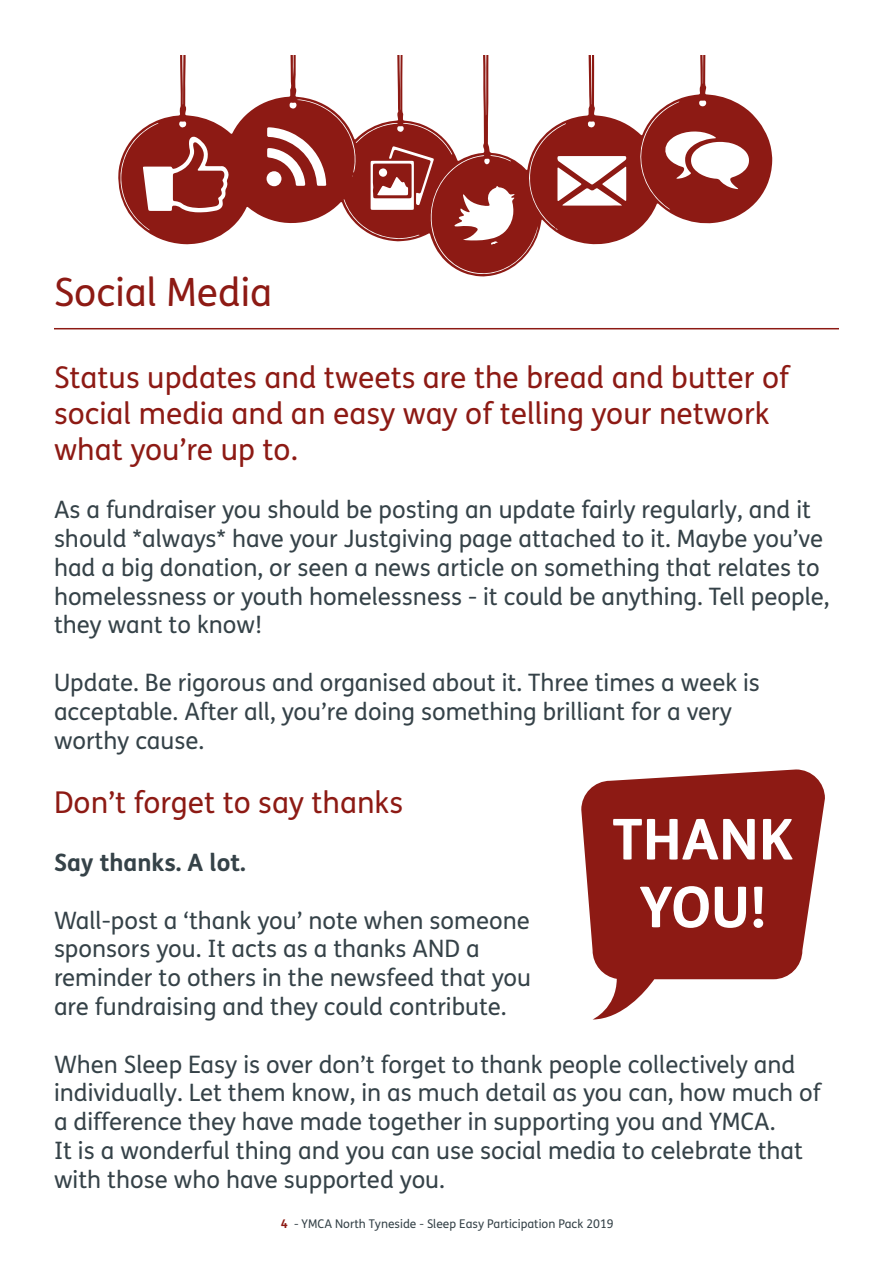
<style>
.page{position:relative;width:893px;height:1263px;background:#fff}
.page>*{position:absolute;margin:0;border:0;box-sizing:border-box;transform-origin:0 0}
.t1{font:700 56.4px/67.8px "FS Me";color:#fff;text-align:center}
.t2{font:39px "FS Me";color:#8d1a14}
.t3{font:30px/36px "FS Me";color:#8d1a14}
.t4{font:24px/28.8px "FS Me";color:#354248}
.t5{font:700 24px "FS Me";color:#354248}
.t6{font:12px "FS Me Pro";color:#354248}
.s1{font-weight:700;color:#8d1a14}
</style>
<div class="page">
<hr style="left:54px;top:328px;width:785px;height:1px;background:#8d1a14">
<svg style="left:581px;top:769px;width:244px;height:250px;fill:#8d1a14"></svg>
<svg style="left:118px;top:55px;width:654px;height:222px"></svg>
<svg style="left:173px;top:142px;width:51px;height:66px;background:#9f3f3a"></svg>
<svg style="left:373px;top:164px;width:39px;height:34px"></svg>
<h2 class="t2" style="left:54px;top:265px;width:220px">Social Media</h2>
<p class="t3" style="left:54px;top:359px;width:737px">Status updates and tweets are the bread and butter of social media and an easy way of telling your network what you’re up to.</p>
<p class="t4" style="left:54px;top:495px;width:777px">As a fundraiser you should be posting an update fairly regularly, and it should *always* have your Justgiving page attached to it. Maybe you’ve had a big donation, or seen a news article on something that relates to homelessness or youth homelessness - it could be anything. Tell people, they want to know!</p>
<p class="t4" style="left:54px;top:668px;width:707px">Update. Be rigorous and organised about it. Three times a week is acceptable. After all, you’re doing something brilliant for a very worthy cause.</p>
<p class="t3" style="left:54px;top:784px;width:351px">Don’t forget to say thanks</p>
<p class="t5" style="left:54px;top:844px;width:193px">Say thanks. A lot.</p>
<p class="t4" style="left:54px;top:905px;width:479px">Wall-post a ‘thank you’ note when someone sponsors you. It acts as a thanks AND a reminder to others in the newsfeed that you are fundraising and they could contribute.</p>
<p class="t4" style="left:54px;top:1049px;width:768px">When Sleep Easy is over don’t forget to thank people collectively and individually. Let them know, in as much detail as you can, how much of a difference they have made together in supporting you and YMCA.<br>It is a wonderful thing and you can use social media to celebrate that with those who have supported you.</p>
<h1 class="t1" style="left:612px;top:803px;width:183px">THANK<br>YOU!</h1>
<p class="t6" style="left:281px;top:1215px;width:334px"><span class="s1">4</span> - YMCA North Tyneside - Sleep Easy Participation Pack 2019</p>
</div>
